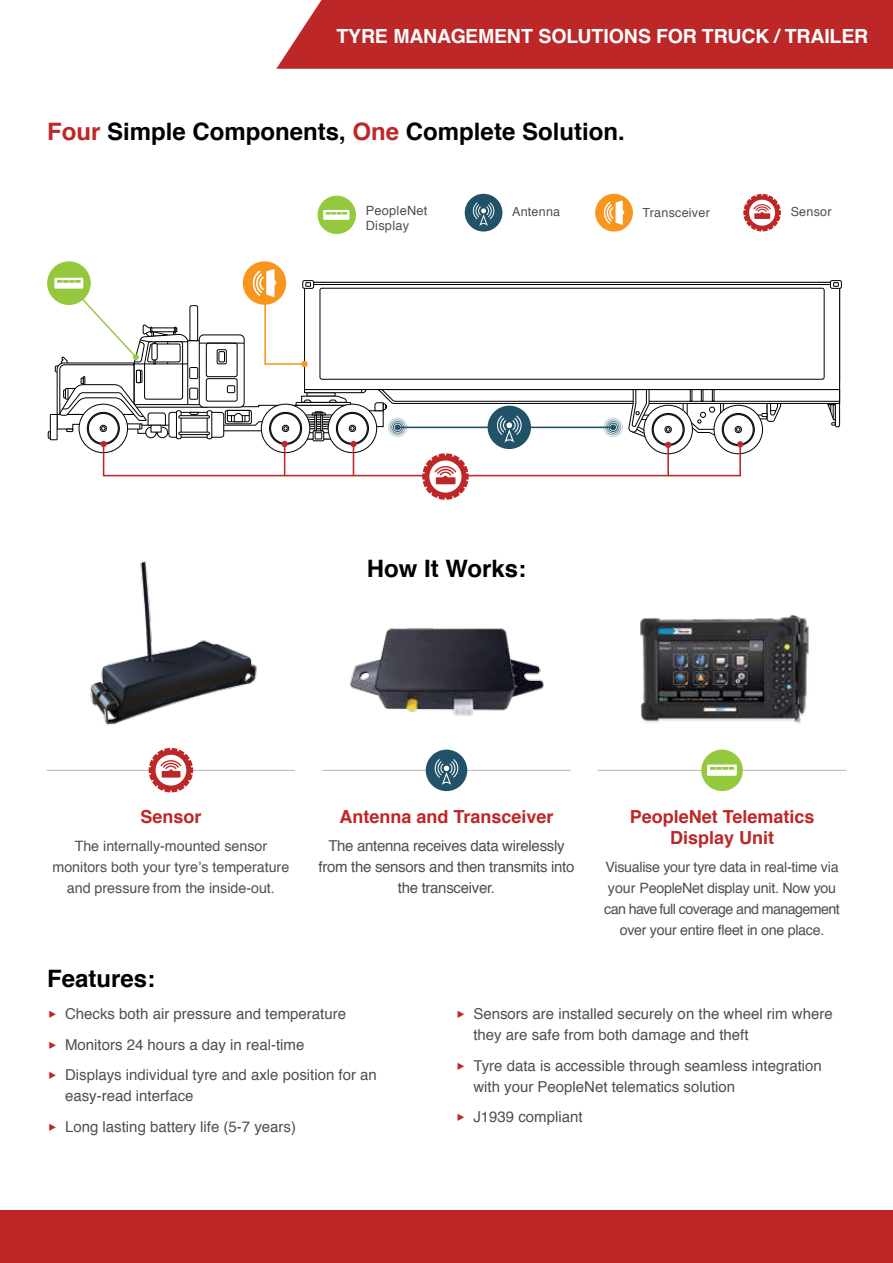
<style>
.page{position:relative;width:893px;height:1263px;background:#fff}
.page>*{position:absolute;margin:0;border:0;box-sizing:border-box;transform-origin:0 0}
.t1{font:700 24px "Helvetica";color:#000}
.t2{font:700 19.5px "Helvetica";letter-spacing:-.01em;color:#fff}
.t3{font:700 18px/21px "Helvetica";color:#bd2727;text-align:center}
.t4{font:15px/30.5px "Helvetica";color:#504f50}
.t5{font:15px/21px "Helvetica";letter-spacing:-.02em;color:#504f50;text-align:center}
.t6{font:14.25px/21px "Helvetica";letter-spacing:-.02em;color:#504f50;text-align:center}
.t7{font:14.25px/21px "Helvetica";color:#504f50;text-align:center}
.t8{font:12.75px/14.1px "Helvetica";letter-spacing:.02em;color:#504f50}
.t9{font:12.6px "Helvetica";letter-spacing:.02em;color:#504f50}
.s1{color:#bd2727}
.s2{font-size:28.5px;color:#bd2727}
</style>
<div class="page">
<div style="left:276px;top:0;width:617px;height:69px;background:#bd2727"></div>
<hr style="left:322px;top:770px;width:249px;height:1px;background:#b9b6b6">
<hr style="left:47px;top:770px;width:248px;height:1px;background:#b9b6b6">
<hr style="left:598px;top:770px;width:248px;height:1px;background:#b9b6b6">
<div style="left:426px;top:750px;width:41px;height:41px;background:#215268;border-radius:50%"></div>
<svg style="left:435px;top:759px;width:23px;height:26px"></svg>
<div style="left:701px;top:750px;width:42px;height:41px;background:#95c93d;border-radius:50%"></div>
<img style="left:640px;top:615px;width:169px;height:109px">
<svg style="left:707px;top:764px;width:30px;height:12px"></svg>
<div style="left:318px;top:196px;width:38px;height:38px;background:#95c93d;border-radius:50%"></div>
<svg style="left:323px;top:210px;width:27px;height:10px"></svg>
<svg style="left:149px;top:748px;width:44px;height:44px"></svg>
<div style="left:465px;top:194px;width:37px;height:38px;background:#215268;border-radius:50%"></div>
<svg style="left:473px;top:202px;width:21px;height:24px"></svg>
<svg style="left:743px;top:194px;width:38px;height:37px"></svg>
<div style="left:595px;top:194px;width:38px;height:38px;background:#f8951d;border-radius:50%"></div>
<svg style="left:604px;top:200px;width:20px;height:25px"></svg>
<div style="left:830px;top:280px;width:12px;height:9px;border:1px solid #000;border-radius:2px"></div>
<div style="left:243px;top:261px;width:43px;height:44px;background:#f8951d;border-radius:50%"></div>
<div style="left:47px;top:261px;width:44px;height:44px;background:#95c93d;border-radius:50%"></div>
<svg style="left:47px;top:269px;width:793px;height:231px"></svg>
<img style="left:349px;top:628px;width:195px;height:88px">
<img style="left:90px;top:561px;width:167px;height:164px">
<div style="left:0;top:1210px;width:893px;height:53px;background:#bd2727"></div>
<h2 class="t2" style="left:336px;top:18px;width:533px">TYRE MANAGEMENT SOLUTIONS FOR TRUCK / TRAILER</h2>
<h1 class="t1" style="left:47px;top:110px;width:579px"><span class="s1">Four</span> Simple Components, <span class="s1">One</span> Complete Solution.</h1>
<p class="t8" style="left:366px;top:203px;width:63px">PeopleNet<br>Display</p>
<p class="t9" style="left:512px;top:201px;width:50px">Antenna</p>
<p class="t9" style="left:642px;top:202px;width:69px">Transceiver</p>
<p class="t9" style="left:791px;top:201px;width:42px">Sensor</p>
<h1 class="t1" style="left:367px;top:547px;width:161px">How It Works:</h1>
<p class="t3" style="left:140px;top:805px;width:63px">Sensor</p>
<p class="t7" style="left:52px;top:835px;width:238px">The internally-mounted sensor monitors both your tyre’s temperature and pressure from the inside-out.</p>
<h1 class="t1" style="left:47px;top:957px;width:110px">Features:</h1>
<p class="t3" style="left:339px;top:805px;width:216px">Antenna and Transceiver</p>
<p class="t5" style="left:318px;top:835px;width:257px">The antenna receives data wirelessly from the sensors and then transmits into the transceiver.</p>
<p class="t3" style="left:630px;top:805px;width:186px">PeopleNet Telematics<br>Display Unit</p>
<p class="t6" style="left:604px;top:856px;width:237px">Visualise your tyre data in real-time via your PeopleNet display unit. Now you can have full coverage and management over your entire fleet in one place.</p>
<p class="t4" style="left:47px;top:998px;width:331px"><span class="s2">‣</span> Checks both air pressure and temperature<br><span class="s2">‣</span> Monitors 24 hours a day in real-time<br><span class="s2">‣</span> Displays individual tyre and axle position for an</p>
<p class="t4" style="left:47px;top:1080px;width:250px;text-indent:18px">easy-read interface<br><span class="s2">‣</span> Long lasting battery life (5-7 years)</p>
<p class="t4" style="left:473px;top:1003px;width:361px;line-height:21px;text-indent:-18px"><span class="s2">‣</span> Sensors are installed securely on the wheel rim where they are safe from both damage and theft</p>
<p class="t4" style="left:473px;top:1055px;width:350px;line-height:21px;text-indent:-18px"><span class="s2">‣</span> Tyre data is accessible through seamless integration with your PeopleNet telematics solution</p>
<p class="t4" style="left:455px;top:1101px;width:129px"><span class="s2">‣</span> J1939 compliant</p>
</div>
